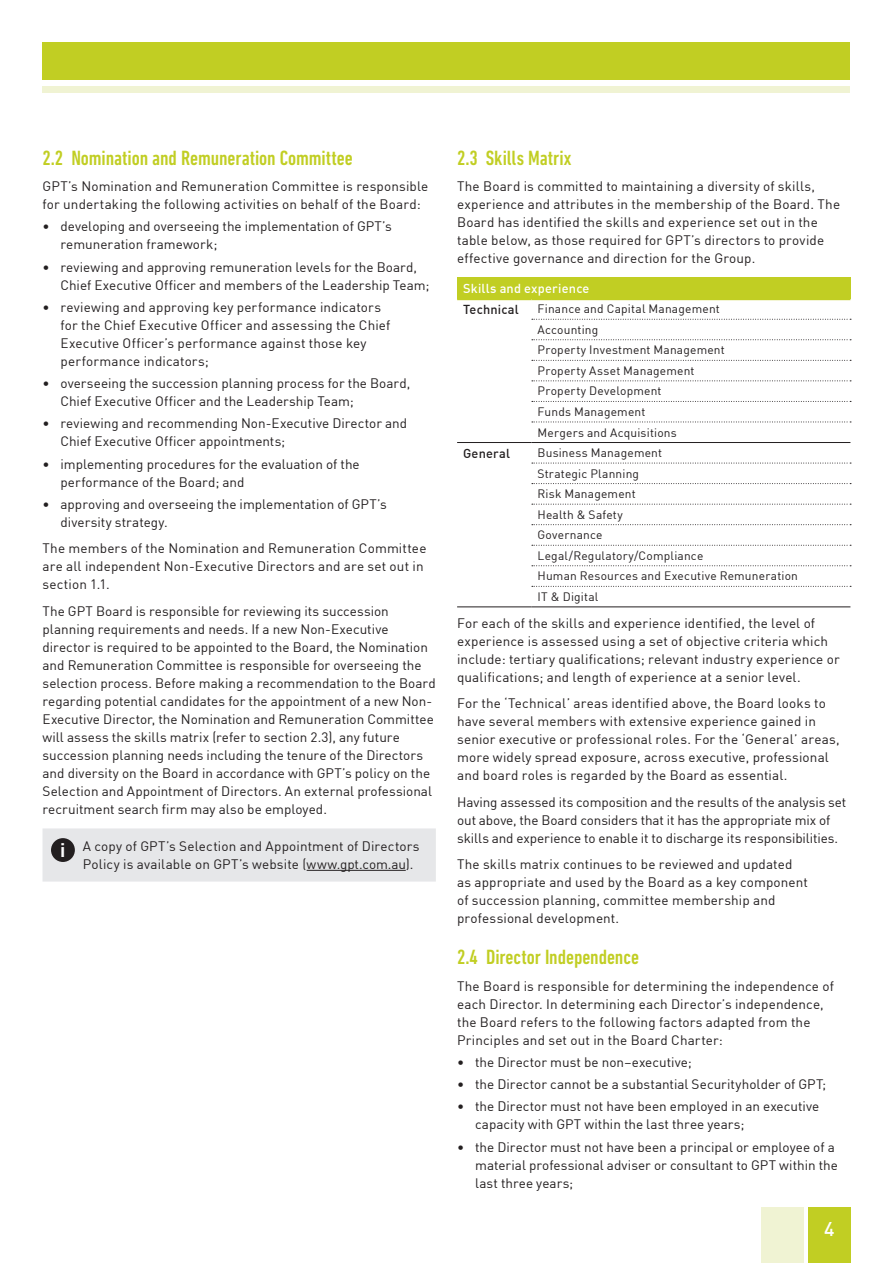
<style>
.page{position:relative;width:893px;height:1263px;background:#fff}
.page>*{position:absolute;margin:0;border:0;box-sizing:border-box;transform-origin:0 0}
.t1{font:500 condensed 21px "DIN Next LT Pro";letter-spacing:-.005em;color:#c1ce23}
.t2{font:500 19.5px "DIN";color:#fff}
.t3{font:13.5px/18px "DIN";letter-spacing:.005em;color:#231f20}
.t4{font:500 12.75px "DIN";letter-spacing:.015em;color:#fff}
.t5{font:500 12.75px "DIN";letter-spacing:.015em;color:#231f20}
.t6{font:12px/20.5px "DIN";letter-spacing:.015em;color:#231f20}
.s1{font-weight:700;font-size:19.35px;color:#fff}
</style>
<div class="page">
<div style="left:43px;top:43px;width:807px;height:37px;background:#c1ce23"></div>
<div style="left:43px;top:87px;width:807px;height:6px;background:#f0f3d3"></div>
<div style="left:43px;top:828px;width:393px;height:53px;background:#e6e7e9"></div>
<div style="left:51px;top:838px;width:24px;height:24px;background:#231f20;border-radius:50%"></div>
<hr style="left:307px;top:870px;width:99px;height:1px;background:#231f20">
<div style="left:457px;top:278px;width:393px;height:21px;background:#c1ce23"></div>
<hr style="left:531px;top:606px;width:319px;height:1px;background:#231f20">
<svg style="left:532px;top:319px;width:319px;height:1px"></svg>
<svg style="left:532px;top:339px;width:319px;height:1px"></svg>
<svg style="left:532px;top:360px;width:319px;height:1px"></svg>
<svg style="left:532px;top:380px;width:319px;height:1px"></svg>
<svg style="left:532px;top:401px;width:319px;height:1px"></svg>
<svg style="left:532px;top:422px;width:319px;height:1px"></svg>
<svg style="left:532px;top:463px;width:319px;height:1px"></svg>
<svg style="left:532px;top:483px;width:319px;height:1px"></svg>
<svg style="left:532px;top:504px;width:319px;height:1px"></svg>
<svg style="left:532px;top:524px;width:319px;height:1px"></svg>
<svg style="left:532px;top:545px;width:319px;height:1px"></svg>
<svg style="left:532px;top:565px;width:319px;height:1px"></svg>
<svg style="left:532px;top:586px;width:319px;height:1px"></svg>
<hr style="left:457px;top:606px;width:74px;height:1px;background:#231f20">
<hr style="left:457px;top:442px;width:74px;height:1px;background:#231f20">
<hr style="left:531px;top:442px;width:319px;height:1px;background:#231f20">
<hr style="left:457px;top:297px;width:74px;height:3px;background:#c1ce23">
<hr style="left:531px;top:297px;width:319px;height:3px;background:#c1ce23">
<div style="left:808px;top:1208px;width:42px;height:55px;background:#c1ce23"></div>
<div style="left:761px;top:1208px;width:43px;height:55px;background:#f0f3d3"></div>
<h1 class="t1" style="left:43px;top:146px;width:312px">2.2 Nomination and Remuneration Committee</h1>
<p class="t3" style="left:43px;top:177px;width:387px">GPT’s Nomination and Remuneration Committee is responsible for undertaking the following activities on behalf of the Board:</p>
<p class="t3" style="left:61px;top:217px;width:333px;text-indent:-18px">• developing and overseeing the implementation of GPT’s remuneration framework;</p>
<p class="t3" style="left:61px;top:257px;width:370px;text-indent:-18px">• reviewing and approving remuneration levels for the Board,<br>Chief Executive Officer and members of the Leadership Team;</p>
<p class="t3" style="left:61px;top:298px;width:331px;text-indent:-18px">• reviewing and approving key performance indicators for the Chief Executive Officer and assessing the Chief Executive Officer’s performance against those key performance indicators;</p>
<p class="t3" style="left:61px;top:374px;width:351px;text-indent:-18px">• overseeing the succession planning process for the Board,<br>Chief Executive Officer and the Leadership Team;</p>
<p class="t3" style="left:61px;top:414px;width:348px;text-indent:-18px">• reviewing and recommending Non-Executive Director and<br>Chief Executive Officer appointments;</p>
<p class="t3" style="left:61px;top:454px;width:301px;text-indent:-18px">• implementing procedures for the evaluation of the performance of the Board; and</p>
<p class="t3" style="left:61px;top:495px;width:328px;text-indent:-18px">• approving and overseeing the implementation of GPT’s diversity strategy.</p>
<p class="t3" style="left:43px;top:539px;width:385px">The members of the Nomination and Remuneration Committee are all independent Non-Executive Directors and are set out in section 1.1.</p>
<p class="t3" style="left:43px;top:602px;width:395px">The GPT Board is responsible for reviewing its succession planning requirements and needs. If a new Non-Executive director is required to be appointed to the Board, the Nomination and Remuneration Committee is responsible for overseeing the selection process. Before making a recommendation to the Board regarding potential candidates for the appointment of a new Non-Executive Director, the Nomination and Remuneration Committee will assess the skills matrix (refer to section 2.3), any future succession planning needs including the tenure of the Directors and diversity on the Board in accordance with GPT’s policy on the Selection and Appointment of Directors. An external professional recruitment search firm may also be employed.</p>
<p class="t3" style="left:83px;top:837px;width:338px;text-indent:-23px"><span class="s1">i</span> A copy of GPT’s Selection and Appointment of Directors<br>Policy is available on GPT’s website (www.gpt.com.au).</p>
<h1 class="t1" style="left:457px;top:146px;width:116px">2.3 Skills Matrix</h1>
<p class="t3" style="left:457px;top:177px;width:385px">The Board is committed to maintaining a diversity of skills, experience and attributes in the membership of the Board. The Board has identified the skills and experience set out in the table below, as those required for GPT’s directors to provide effective governance and direction for the Group.</p>
<p class="t4" style="left:463px;top:280px;width:128px">Skills and experience</p>
<p class="t5" style="left:463px;top:301px;width:57px">Technical</p>
<p class="t6" style="left:537px;top:298px;width:189px">Finance and Capital Management<br>Accounting<br>Property Investment Management<br>Property Asset Management<br>Property Development<br>Funds Management<br>Mergers and Acquisitions</p>
<p class="t5" style="left:463px;top:445px;width:49px">General</p>
<p class="t6" style="left:537px;top:442px;width:262px">Business Management<br>Strategic Planning<br>Risk Management<br>Health &amp; Safety<br>Governance<br>Legal/Regulatory/Compliance<br>Human Resources and Executive Remuneration<br>IT &amp; Digital</p>
<p class="t3" style="left:457px;top:614px;width:384px">For each of the skills and experience identified, the level of experience is assessed using a set of objective criteria which include: tertiary qualifications; relevant industry experience or qualifications; and length of experience at a senior level.</p>
<p class="t3" style="left:457px;top:694px;width:384px">For the ‘Technical’ areas identified above, the Board looks to have several members with extensive experience gained in senior executive or professional roles. For the ‘General’ areas, more widely spread exposure, across executive, professional and board roles is regarded by the Board as essential.</p>
<p class="t3" style="left:457px;top:793px;width:391px">Having assessed its composition and the results of the analysis set out above, the Board considers that it has the appropriate mix of skills and experience to enable it to discharge its responsibilities.</p>
<p class="t3" style="left:457px;top:855px;width:352px">The skills matrix continues to be reviewed and updated as appropriate and used by the Board as a key component of succession planning, committee membership and professional development.</p>
<h1 class="t1" style="left:457px;top:945px;width:183px">2.4 Director Independence</h1>
<p class="t3" style="left:457px;top:976px;width:378px">The Board is responsible for determining the independence of each Director. In determining each Director’s independence, the Board refers to the following factors adapted from the Principles and set out in the Board Charter:</p>
<p class="t3" style="left:457px;top:1053px;width:236px">• the Director must be non–executive;</p>
<p class="t3" style="left:457px;top:1075px;width:371px">• the Director cannot be a substantial Securityholder of GPT;</p>
<p class="t3" style="left:475px;top:1097px;width:346px;text-indent:-18px">• the Director must not have been employed in an executive capacity with GPT within the last three years;</p>
<p class="t3" style="left:475px;top:1137px;width:364px;text-indent:-18px">• the Director must not have been a principal or employee of a material professional adviser or consultant to GPT within the last three years;</p>
<h2 class="t2" style="left:824px;top:1216px;width:12px">4</h2>
</div>
